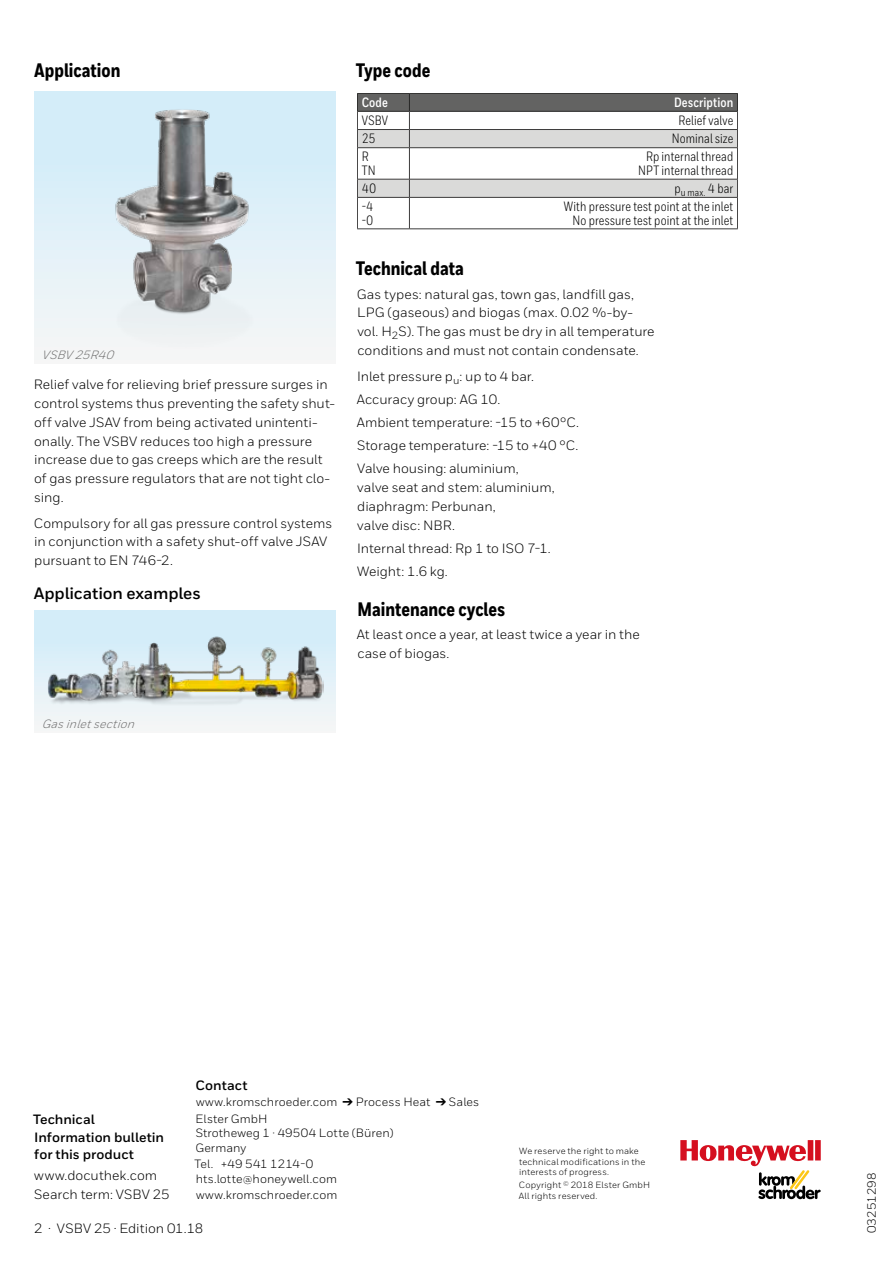
<style>
.page{position:relative;width:893px;height:1263px;background:#fff}
.page>*{position:absolute;margin:0;border:0;box-sizing:border-box;transform-origin:0 0}
.t1{font:800 19.5px "Honeywell Cond";color:#000}
.t2{font:700 16.5px "Honeywell Sans";letter-spacing:-.01em;color:#000}
.t3{font:13.5px/18.9px "Honeywell Sans";color:#000}
.t4{font:13.5px/13.5px "Honeywell Cond";letter-spacing:.01em;color:#000}
.t5{font:700 13.5px/17.5px "Honeywell Sans";color:#000}
.t6{font:700 13.5px "Honeywell Cond";letter-spacing:.01em;color:#fff}
.t7{font:12px/14.4px "Honeywell Sans";letter-spacing:.01em;color:#000}
.t8{font:italic 12px "Honeywell Sans";color:#6f6f6f}
.t9{font:9px/10.8px "Honeywell Sans";letter-spacing:.015em;color:#000}
</style>
<div class="page">
<svg style="left:680px;top:1140px;width:141px;height:59px"></svg>
<div style="left:34px;top:91px;width:302px;height:272px;background:linear-gradient(to bottom,#ceebfa,#f4f6f6)"></div>
<img style="left:94px;top:92px;width:182px;height:271px">
<div style="left:34px;top:611px;width:302px;height:121px;background:linear-gradient(to bottom,#ceebfa,#f4f6f6)"></div>
<img style="left:46px;top:635px;width:278px;height:73px">
<svg style="left:357px;top:93px;width:381px;height:104px"></svg>
<hr style="left:357px;top:197px;width:52px;height:1px;background:#3c3b3b">
<hr style="left:357px;top:198px;width:1px;height:31px;background:#3c3b3b">
<hr style="left:409px;top:197px;width:329px;height:1px;background:#3c3b3b">
<hr style="left:409px;top:198px;width:1px;height:31px;background:#3c3b3b">
<hr style="left:737px;top:198px;width:1px;height:31px;background:#3c3b3b">
<hr style="left:357px;top:229px;width:52px;height:1px;background:#3c3b3b">
<hr style="left:409px;top:229px;width:329px;height:1px;background:#3c3b3b">
<h1 class="t1" style="left:34px;top:59px;width:88px">Application</h1>
<p class="t8" style="left:42px;top:348px;width:75px">VSBV 25R40</p>
<p class="t3" style="left:34px;top:375px;width:303px">Relief valve for relieving brief pressure surges in control systems thus preventing the safety shut&shy;off valve JSAV from being activated unintenti&shy;onally. The VSBV reduces too high a pressure increase due to gas creeps which are the result of gas pressure regulators that are not tight clo&shy;sing.</p>
<p class="t3" style="left:34px;top:513px;width:300px">Compulsory for all gas pressure control systems in conjunction with a safety shut-off valve JSAV pursuant to EN 746-2.</p>
<p class="t2" style="left:34px;top:583px;width:169px">Application examples</p>
<h1 class="t1" style="left:356px;top:59px;width:76px">Type code</h1>
<p class="t6" style="left:362px;top:94px;width:28px">Code</p>
<p class="t6" style="left:674px;top:94px;width:61px">Description</p>
<p class="t4" style="left:362px;top:114px;width:28px">VSBV</p>
<p class="t4" style="left:678px;top:114px;width:56px">Relief valve</p>
<p class="t4" style="left:362px;top:132px;width:16px">25</p>
<p class="t4" style="left:672px;top:132px;width:63px">Nominal size</p>
<p class="t4" style="left:362px;top:150px;width:16px">R<br>TN</p>
<p class="t4" style="left:638px;top:150px;width:97px;text-align:center">Rp internal thread<br>NPT internal thread</p>
<p class="t4" style="left:362px;top:182px;width:16px">40</p>
<p class="t4" style="left:674px;top:182px;width:60px">p<sub>u</sub> <sub>max.</sub> 4 bar</p>
<p class="t4" style="left:362px;top:200px;width:13px">-4 -0</p>
<p class="t4" style="left:564px;top:200px;width:171px;text-align:right">With pressure test point at the inlet<br>No pressure test point at the inlet</p>
<h1 class="t1" style="left:356px;top:257px;width:110px">Technical data</h1>
<p class="t3" style="left:357px;top:284px;width:299px">Gas types: natural gas, town gas, landfill gas, LPG (gaseous) and biogas (max. 0.02 %-by&shy;vol. H<sub>2</sub>S). The gas must be dry in all temperature conditions and must not contain condensate.</p>
<p class="t3" style="left:357px;top:364px;width:224px;line-height:23.1px">Inlet pressure p<sub>u</sub>: up to 4 bar.<br>Accuracy group: AG 10.<br>Ambient temperature: -15 to +60°C.<br>Storage temperature: -15 to +40 °C.<br>Valve housing: aluminium,</p>
<p class="t3" style="left:357px;top:478px;width:199px">valve seat and stem: aluminium, diaphragm: Perbunan,<br>valve disc: NBR.</p>
<p class="t3" style="left:357px;top:537px;width:195px;line-height:23.1px">Internal thread: Rp 1 to ISO 7-1.<br>Weight: 1.6 kg.</p>
<h1 class="t1" style="left:357px;top:598px;width:149px">Maintenance cycles</h1>
<p class="t3" style="left:357px;top:625px;width:285px">At least once a year, at least twice a year in the case of biogas.</p>
<p class="t8" style="left:42px;top:716px;width:96px">Gas inletsection</p>
<p class="t5" style="left:33px;top:1111px;width:133px">Technical<br>Information bulletin for this product</p>
<p class="t3" style="left:34px;top:1166px;width:137px">www.docuthek.com<br>Search term: VSBV 25</p>
<p class="t5" style="left:196px;top:1077px;width:54px">Contact</p>
<p class="t7" style="left:196px;top:1094px;width:285px;line-height:16.5px">www.kromschroeder.com ➔ Process Heat ➔ Sales<br>Elster GmbH</p>
<p class="t7" style="left:195px;top:1126px;width:200px">Strotheweg 1 · 49504 Lotte (Büren)<br>Germany</p>
<p class="t7" style="left:195px;top:1157px;width:144px">Tel. +49 541 1214-0 hts.lotte@honeywell.com</p>
<p class="t7" style="left:196px;top:1188px;width:143px">www.kromschroeder.com</p>
<p class="t3" style="left:34px;top:1219px;width:171px">2 · VSBV 25 · Edition 01.18</p>
<p class="t9" style="left:519px;top:1145px;width:128px">We reserve the right to make technical modifications in the interests of progress.</p>
<p class="t9" style="left:519px;top:1180px;width:133px">Copyright <sup>©</sup> 2018 Elster GmbH<br>All rights reserved.</p>
<p class="t7" style="left:864px;top:1233px;width:62px;rotate:-90deg">03251298</p>
</div>
